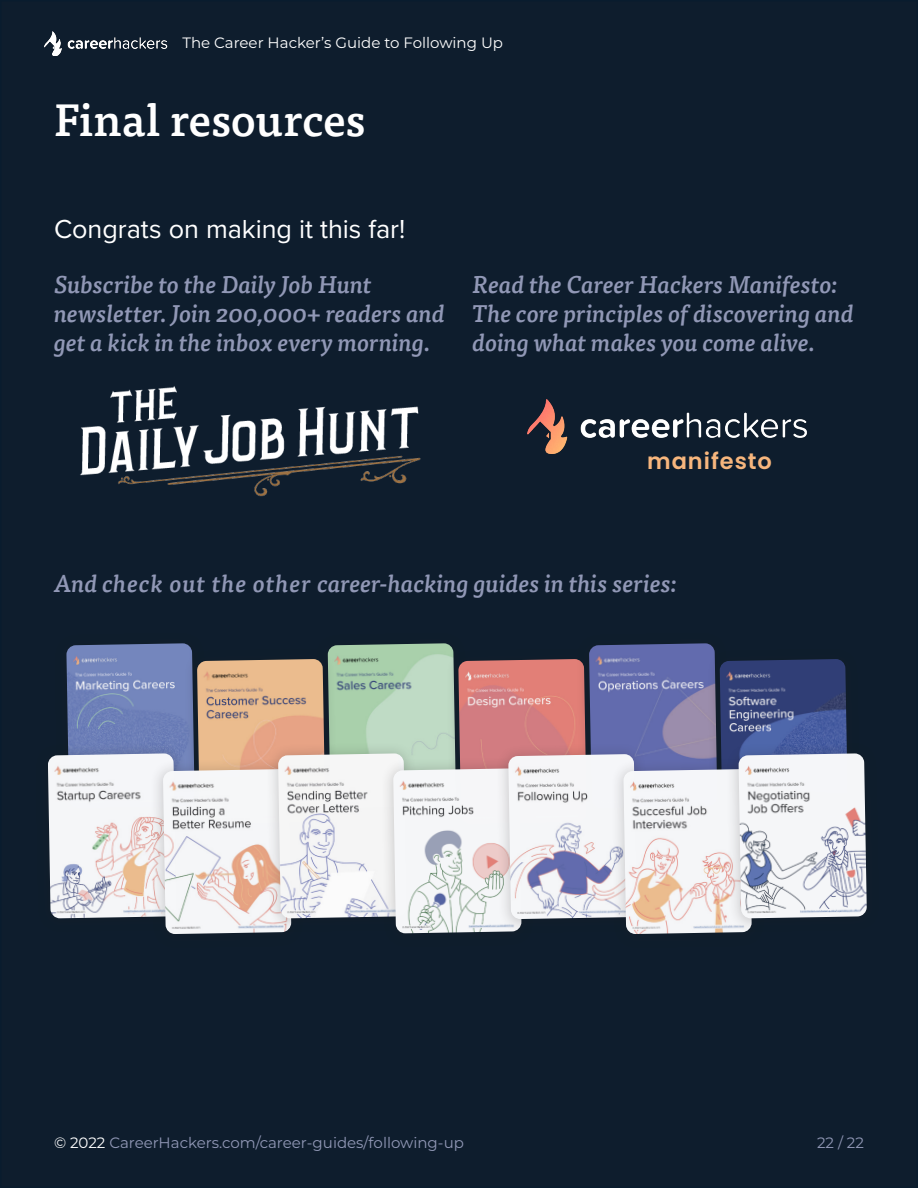
<style>
.page{position:relative;width:918px;height:1188px;background:#0e1d2d}
.page>*{position:absolute;margin:0;border:0;box-sizing:border-box;transform-origin:0 0}
.t1{font:500 45px "Tisa Pro";letter-spacing:-.005em;color:#fff}
.Body{font:27px "Proxima Nova";color:#fff}
.Small_Captions{font:italic 500 24px/28.8px "Tisa Pro";letter-spacing:-.005em;color:#9198b6}
.Captions{font:600 22.5px "Poppins";letter-spacing:.045em;color:#f7b67d}
.t2{font:15px "Montserrat";color:#9198b6}
.t3{font:15px "Montserrat";color:#fff}
.s1{color:#fff}
</style>
<div class="page">
<img style="left:44px;top:32px;width:123px;height:23px">
<img style="left:332px;top:643px;width:120px;height:114px">
<img style="left:66px;top:643px;width:124px;height:99px">
<div style="left:184px;top:647px;width:155px;height:192px;background:#231f20;opacity:.2"></div>
<img style="left:197px;top:659px;width:128px;height:98px">
<div style="left:35px;top:742px;width:155px;height:191px;background:#231f20;opacity:.2"></div>
<img style="left:48px;top:753px;width:128px;height:165px">
<img style="left:80px;top:386px;width:341px;height:111px">
<img style="left:528px;top:400px;width:279px;height:53px">
<div style="left:445px;top:647px;width:155px;height:192px;background:#231f20;opacity:.2"></div>
<img style="left:458px;top:659px;width:118px;height:98px">
<div style="left:576px;top:632px;width:155px;height:191px;background:#231f20;opacity:.2"></div>
<img style="left:589px;top:643px;width:128px;height:114px">
<div style="left:707px;top:647px;width:154px;height:192px;background:#231f20;opacity:.2"></div>
<img style="left:720px;top:659px;width:128px;height:98px">
<div style="left:150px;top:757px;width:155px;height:192px;background:#231f20;opacity:.2"></div>
<img style="left:163px;top:769px;width:128px;height:165px">
<div style="left:265px;top:742px;width:155px;height:191px;background:#231f20;opacity:.2"></div>
<img style="left:278px;top:753px;width:128px;height:165px">
<div style="left:380px;top:757px;width:155px;height:191px;background:#231f20;opacity:.2"></div>
<img style="left:393px;top:768px;width:102px;height:165px">
<div style="left:495px;top:742px;width:155px;height:192px;background:#231f20;opacity:.2"></div>
<img style="left:508px;top:754px;width:129px;height:165px">
<div style="left:610px;top:757px;width:155px;height:192px;background:#231f20;opacity:.2"></div>
<img style="left:623px;top:769px;width:129px;height:165px">
<div style="left:725px;top:742px;width:155px;height:191px;background:#231f20;opacity:.2"></div>
<img style="left:739px;top:753px;width:128px;height:165px">
<p class="t3" style="left:182px;top:32px;width:322px">The Career Hacker’s Guide to Following Up</p>
<h1 class="t1" style="left:54px;top:86px;width:313px">Final resources</h1>
<p class="Body" style="left:54px;top:209px;width:353px">Congrats on making it this far!</p>
<p class="Small_Captions" style="left:54px;top:269px;width:393px">Subscribe to the Daily Job Hunt newsletter. Join 200,000+ readers and get a kick in the inbox every morning.</p>
<p class="Small_Captions" style="left:473px;top:269px;width:383px">Read the Career Hackers Manifesto:<br>The core principles of discovering and doing what makes you come alive.</p>
<p class="Captions" style="left:647px;top:448px;width:126px">manifesto</p>
<p class="Small_Captions" style="left:54px;top:568px;width:624px">And check out the other career-hacking guides in this series:</p>
<p class="t2" style="left:54px;top:1132px;width:411px"><span class="s1">© 2022</span> CareerHackers.com/career-guides/following-up</p>
<p class="t2" style="left:817px;top:1132px;width:48px">22 / 22</p>
</div>
